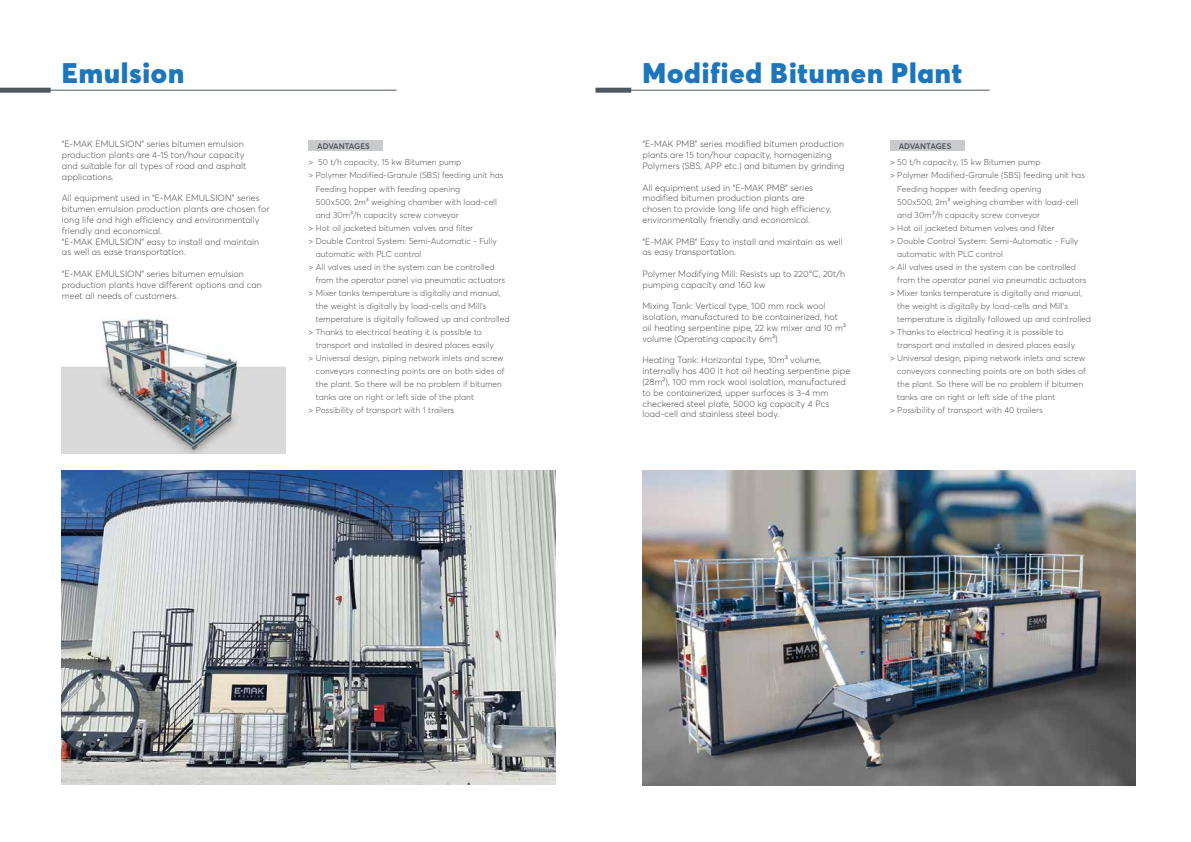
<style>
.page{position:relative;width:1191px;height:842px;background:#fff}
.page>*{position:absolute;margin:0;border:0;box-sizing:border-box;transform-origin:0 0}
.t1{font:900 28px "Averta";letter-spacing:.03em;color:#1c76bc}
.t2{font:300 9px/10.8px "Averta";color:#505456}
.t3{font:300 8.5px "Averta";color:#575756}
.t4{font:600 8px "Averta";color:#4a4f54}
</style>
<div class="page">
<hr style="left:11px;top:90px;width:385px;height:1px;background:#4f5761">
<div style="left:0;top:88px;width:51px;height:5px;background:#4f5761"></div>
<div style="left:308px;top:140px;width:75px;height:11px;background:#c9cacc"></div>
<img style="left:62px;top:315px;width:223px;height:139px">
<img style="left:62px;top:470px;width:493px;height:314px">
<hr style="left:604px;top:90px;width:385px;height:1px;background:#4f5761">
<div style="left:595px;top:88px;width:36px;height:5px;background:#4f5761"></div>
<div style="left:890px;top:140px;width:74px;height:11px;background:#c9cacc"></div>
<img style="left:642px;top:470px;width:493px;height:315px">
<h1 class="t1" style="left:62px;top:55px;width:124px">Emulsion</h1>
<p class="t2" style="left:62px;top:139px;width:186px">“E-MAK EMULSION” series bitumen emulsion production plants are 4-15 ton/hour capacity and suitable for all types of road and asphalt applications.</p>
<p class="t2" style="left:62px;top:193px;width:209px">All equipment used in “E-MAK EMULSION” series bitumen emulsion production plants are chosen for long life and high efficiency and environmentally friendly and economical.<br>“E-MAK EMULSION” easy to install and maintain as well as ease transportation.</p>
<p class="t2" style="left:62px;top:268px;width:201px">“E-MAK EMULSION” series bitumen emulsion production plants have different options and can meet all needs of customers.</p>
<p class="t4" style="left:317px;top:141px;width:54px">ADVANTAGES</p>
<p class="t3" style="left:308px;top:157px;width:154px">&gt; 50 t/h capacity, 15 kw Bitumen pump</p>
<p class="t3" style="left:308px;top:170px;width:196px">&gt; Polymer Modified-Granule (SBS) feeding unit has</p>
<p class="t3" style="left:316px;top:183px;width:146px">Feeding hopper with feeding opening</p>
<p class="t3" style="left:316px;top:196px;width:183px">500x500, 2m³ weighing chamber with load-cell</p>
<p class="t3" style="left:316px;top:209px;width:144px">and 30m³/h capacity screw conveyor</p>
<p class="t3" style="left:308px;top:222px;width:166px">&gt; Hot oil jacketed bitumen valves and filter</p>
<p class="t3" style="left:308px;top:235px;width:190px">&gt; Double Control System: Semi-Automatic - Fully</p>
<p class="t3" style="left:316px;top:248px;width:107px">automatic with PLC control</p>
<p class="t3" style="left:308px;top:261px;width:188px">&gt; All valves used in the system can be controlled</p>
<p class="t3" style="left:316px;top:274px;width:191px">from the operator panel via pneumatic actuators</p>
<p class="t3" style="left:308px;top:287px;width:194px">&gt; Mixer tanks temperature is digitally and manual,</p>
<p class="t3" style="left:316px;top:301px;width:172px">the weight is digitally by load-cells and Mill’s</p>
<p class="t3" style="left:316px;top:314px;width:195px">temperature is digitally followed up and controlled</p>
<p class="t3" style="left:308px;top:327px;width:175px">&gt; Thanks to electrical heating it is possible to</p>
<p class="t3" style="left:316px;top:340px;width:179px">transport and installed in desired places easily</p>
<p class="t3" style="left:308px;top:353px;width:197px">&gt; Universal design, piping network inlets and screw</p>
<p class="t3" style="left:316px;top:366px;width:190px">conveyors connecting points are on both sides of</p>
<p class="t3" style="left:316px;top:379px;width:188px">the plant. So there will be no problem if bitumen</p>
<p class="t3" style="left:316px;top:392px;width:160px">tanks are on right or left side of the plant</p>
<p class="t3" style="left:308px;top:405px;width:147px">&gt; Possibility of transport with 1 trailers</p>
<h1 class="t1" style="left:642px;top:55px;width:321px">Modified Bitumen Plant</h1>
<p class="t2" style="left:642px;top:139px;width:203px">“E-MAK PMB” series modified bitumen production plants are 15 ton/hour capacity, homogenizing<br>Polymers (SBS, APP etc.) and bitumen by grinding</p>
<p class="t2" style="left:642px;top:182px;width:190px">All equipment used in “E-MAK PMB” series modified bitumen production plants are chosen to provide long life and high efficiency, environmentally friendly and economical.</p>
<p class="t2" style="left:642px;top:236px;width:202px">“E-MAK PMB” Easy to install and maintain as well as easy transportation.</p>
<p class="t2" style="left:642px;top:268px;width:204px">Polymer Modifying Mill: Resists up to 220°C, 20t/h pumping capacity and 160 kw</p>
<p class="t2" style="left:642px;top:301px;width:205px">Mixing Tank: Vertical type, 100 mm rock wool isolation, manufactured to be containerized, hot oil heating serpentine pipe, 22 kw mixer and 10 m³ volume (Operating capacity 6m³)</p>
<p class="t2" style="left:642px;top:355px;width:209px">Heating Tank: Horizontal type, 10m³ volume, internally has 400 lt hot oil heating serpentine pipe (28m²), 100 mm rock wool isolation, manufactured to be containerized, upper surfaces is 3-4 mm checkered steel plate, 5000 kg capacity 4 Pcs load-cell and stainless steel body.</p>
<p class="t4" style="left:898px;top:141px;width:54px">ADVANTAGES</p>
<p class="t3" style="left:890px;top:157px;width:152px">&gt; 50 t/h capacity, 15 kw Bitumen pump</p>
<p class="t3" style="left:890px;top:170px;width:196px">&gt; Polymer Modified-Granule (SBS) feeding unit has</p>
<p class="t3" style="left:897px;top:183px;width:146px">Feeding hopper with feeding opening</p>
<p class="t3" style="left:897px;top:196px;width:183px">500x500, 2m³ weighing chamber with load-cell</p>
<p class="t3" style="left:897px;top:209px;width:144px">and 30m³/h capacity screw conveyor</p>
<p class="t3" style="left:890px;top:222px;width:166px">&gt; Hot oil jacketed bitumen valves and filter</p>
<p class="t3" style="left:890px;top:235px;width:190px">&gt; Double Control System: Semi-Automatic - Fully</p>
<p class="t3" style="left:897px;top:248px;width:107px">automatic with PLC control</p>
<p class="t3" style="left:890px;top:261px;width:188px">&gt; All valves used in the system can be controlled</p>
<p class="t3" style="left:897px;top:274px;width:191px">from the operator panel via pneumatic actuators</p>
<p class="t3" style="left:890px;top:287px;width:194px">&gt; Mixer tanks temperature is digitally and manual,</p>
<p class="t3" style="left:897px;top:301px;width:172px">the weight is digitally by load-cells and Mill’s</p>
<p class="t3" style="left:897px;top:314px;width:195px">temperature is digitally followed up and controlled</p>
<p class="t3" style="left:890px;top:327px;width:175px">&gt; Thanks to electrical heating it is possible to</p>
<p class="t3" style="left:897px;top:340px;width:179px">transport and installed in desired places easily</p>
<p class="t3" style="left:890px;top:353px;width:197px">&gt; Universal design, piping network inlets and screw</p>
<p class="t3" style="left:897px;top:366px;width:190px">conveyors connecting points are on both sides of</p>
<p class="t3" style="left:897px;top:379px;width:188px">the plant. So there will be no problem if bitumen</p>
<p class="t3" style="left:897px;top:392px;width:160px">tanks are on right or left side of the plant</p>
<p class="t3" style="left:890px;top:405px;width:154px">&gt; Possibility of transport with 40 trailers</p>
</div>
